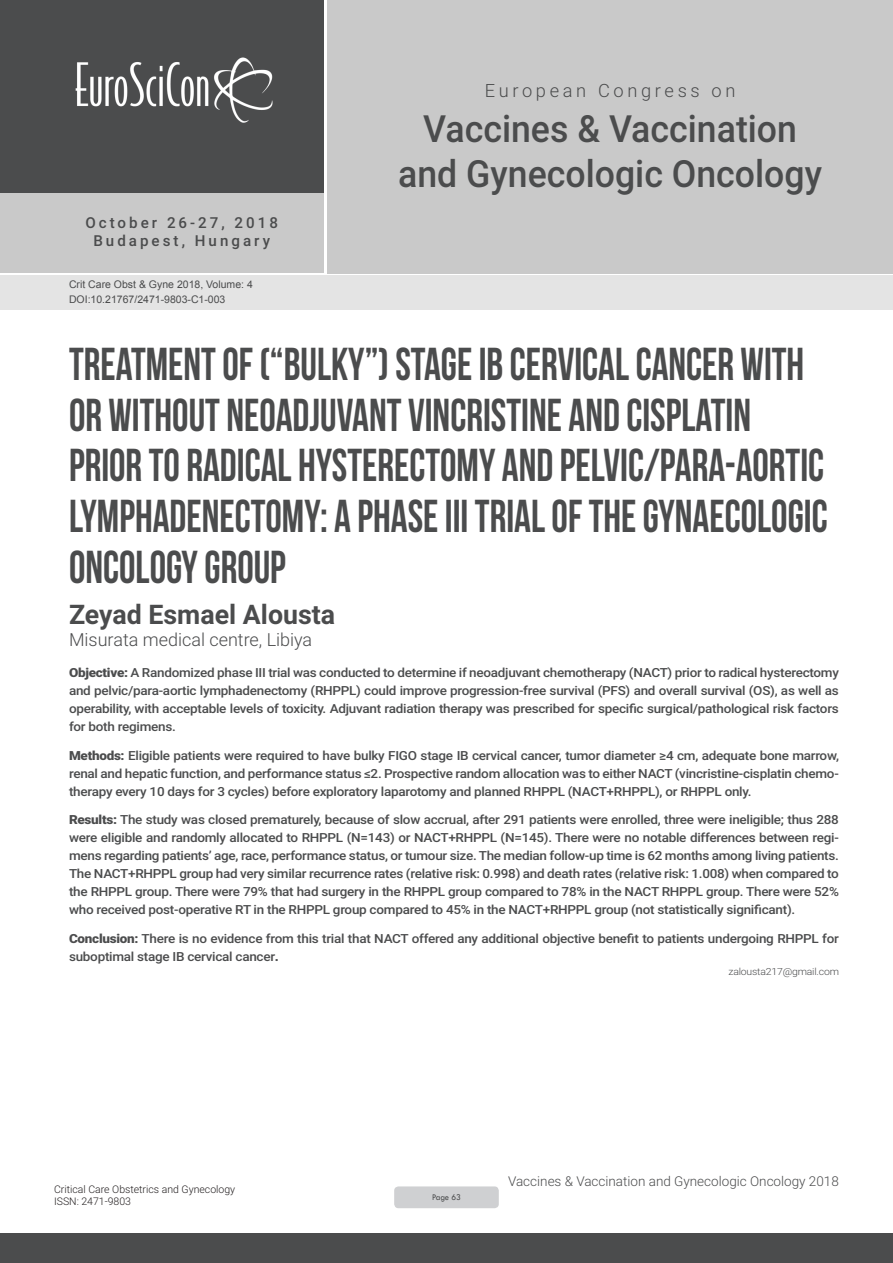
<style>
.page{position:relative;width:893px;height:1263px;background:#fff}
.page>*{position:absolute;margin:0;border:0;box-sizing:border-box;transform-origin:0 0}
.t1{font:46.05px/50.7px "Bebas Neue";color:#4b4c4d;scale:.9 1}
.t2{font:500 37.5px/45px "Roboto";color:#4b4c4d;text-align:center;scale:.95 1}
.t3{font:700 27px "Roboto";color:#4b4c4d}
.t4{font:300 18.3px "Roboto";letter-spacing:.2em;color:#4b4c4d}
.t5{font:300 18px "Roboto";color:#4b4c4d}
.t6{font:500 15.15px/18.1px "Roboto";letter-spacing:.2em;color:#4b4c4d;text-align:center}
.t7{font:300 13.5px "Roboto";color:#4b4c4d}
.Abstract{font:500 12.6px/18px "Roboto";letter-spacing:-.02em;color:#4b4c4d;text-align:justify;scale:1.08 1}
.t8{font:10.5px "Arial";color:#4b4c4d}
.t9{font:300 10.5px "Roboto";color:#231f20}
.Abstract-2{font:300 9.75px "Roboto";letter-spacing:-.02em;color:#4b4c4d;scale:1.08 1}
.t10{font:9px "Tw Cen";letter-spacing:-.02em;color:#4b4c4d;scale:.95 1}
.s1{font-weight:900}
</style>
<div class="page">
<div style="left:0;top:0;width:323px;height:193px;background:#4b4c4d"></div>
<div style="left:1px;top:193px;width:323px;height:80px;background:#c9c9c9"></div>
<div style="left:327px;top:0;width:566px;height:273px;background:#c9c9c9"></div>
<img style="left:75px;top:57px;width:198px;height:66px">
<div style="left:0;top:1233px;width:893px;height:30px;background:#4b4c4d"></div>
<div style="left:1px;top:275px;width:892px;height:35px;background:#e4e4e4"></div>
<div style="left:394px;top:1186px;width:105px;height:22px;background:#cfd0d2;border-radius:4px"></div>
<p class="t6" style="left:85px;top:213px;width:194px">October 26-27, 2018<br>Budapest, Hungary</p>
<p class="t8" style="left:69px;top:278px;width:185px">Crit Care Obst &amp; Gyne 2018, Volume: 4</p>
<p class="t8" style="left:69px;top:292px;width:158px">DOI:10.21767/2471-9803-C1-003</p>
<h3 class="t4" style="left:485px;top:78px;width:252px">European Congress on</h3>
<h2 class="t2" style="left:398px;top:105px;width:448px">Vaccines &amp; Vaccination and Gynecologic Oncology</h2>
<p class="t1" style="left:69px;top:338px;width:844px">TREATMENT OF (“BULKY”) STAGE IB CERVICAL CANCER WITH OR WITHOUT NEOADJUVANT VINCRISTINE AND CISPLATIN PRIOR TO RADICAL HYSTERECTOMY AND PELVIC/PARA-AORTIC LYMPHADENECTOMY: A PHASE III TRIAL OF THE GYNAECOLOGIC ONCOLOGY GROUP</p>
<p class="t3" style="left:69px;top:596px;width:268px">Zeyad Esmael Alousta</p>
<p class="t5" style="left:69px;top:627px;width:245px">Misurata medical centre, Libiya</p>
<p class="Abstract" style="left:69px;top:663px;width:714px"><span class="s1">Objective:</span> A Randomized phase III trial was conducted to determine if neoadjuvant chemotherapy (NACT) prior to radical hysterectomy and pelvic/para-aortic lymphadenectomy (RHPPL) could improve progression-free survival (PFS) and overall survival (OS), as well as operability, with acceptable levels of toxicity. Adjuvant radiation therapy was prescribed for specific surgical/pathological risk factors for both regimens.</p>
<p class="Abstract" style="left:69px;top:746px;width:714px"><span class="s1">Methods:</span> Eligible patients were required to have bulky FIGO stage IB cervical cancer, tumor diameter ≥4 cm, adequate bone marrow, renal and hepatic function, and performance status ≤2. Prospective random allocation was to either NACT (vincristine-cisplatin chemo&shy;therapy every 10 days for 3 cycles) before exploratory laparotomy and planned RHPPL (NACT+RHPPL), or RHPPL only.</p>
<p class="Abstract" style="left:69px;top:810px;width:714px"><span class="s1">Results:</span> The study was closed prematurely, because of slow accrual, after 291 patients were enrolled, three were ineligible; thus 288 were eligible and randomly allocated to RHPPL (N=143) or NACT+RHPPL (N=145). There were no notable differences between regi&shy;mens regarding patients’ age, race, performance status, or tumour size. The median follow-up time is 62 months among living patients.<br>The NACT+RHPPL group had very similar recurrence rates (relative risk: 0.998) and death rates (relative risk: 1.008) when compared to the RHPPL group. There were 79% that had surgery in the RHPPL group compared to 78% in the NACT RHPPL group. There were 52% who received post-operative RT in the RHPPL group compared to 45% in the NACT+RHPPL group (not statistically significant).</p>
<p class="Abstract" style="left:69px;top:929px;width:714px"><span class="s1">Conclusion:</span> There is no evidence from this trial that NACT offered any additional objective benefit to patients undergoing RHPPL for suboptimal stage IB cervical cancer<span class="s1">.</span></p>
<p class="Abstract-2" style="left:728px;top:964px;width:104px">zalousta217@gmail.com</p>
<p class="t9" style="left:54px;top:1181px;width:183px">Critical Care Obstetrics and Gynecology</p>
<p class="t9" style="left:54px;top:1194px;width:78px">ISSN: 2471-9803</p>
<p class="t10" style="left:432px;top:1192px;width:32px">Page 63</p>
<p class="t7" style="left:508px;top:1171px;width:332px">Vaccines &amp; Vaccination and Gynecologic Oncology 2018</p>
</div>
